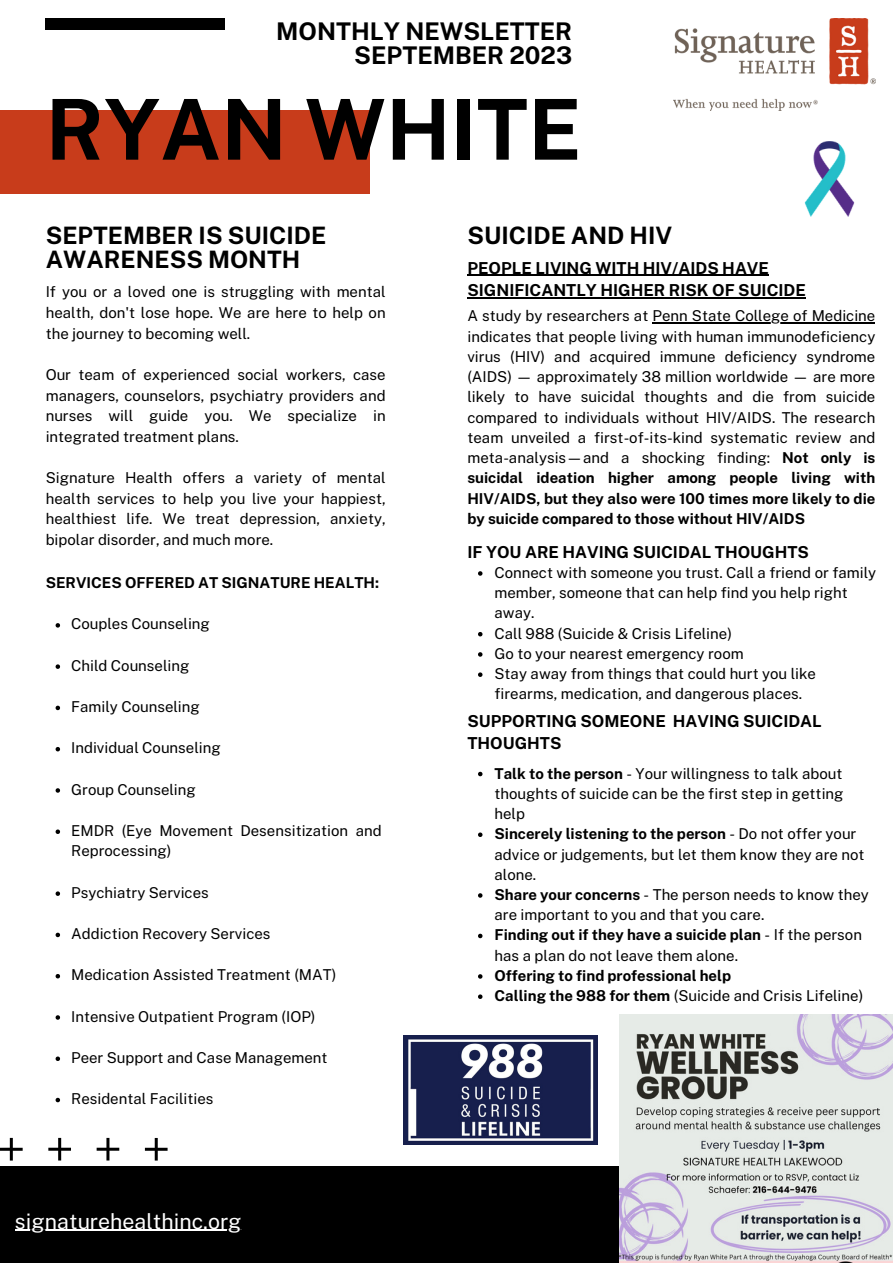
<style>
.page{position:relative;width:893px;height:1264px;background:#fff}
.page>*{position:absolute;margin:0;border:0;box-sizing:border-box;transform-origin:0 0}
.t1{font:700 83.85px "Public Sans";color:#000}
.t2{font:700 24.3px "Public Sans";color:#000}
.t3{font:700 24px "Public Sans";color:#000}
.t4{font:21.3px "Public Sans";color:#fff}
.t5{font:700 16.5px/22.5px "Public Sans";color:#000}
.t6{font:15px/20.2px "Public Sans";color:#000}
.t7{font:700 15px "Public Sans";color:#000}
.s1{font-weight:700}
</style>
<div class="page">
<svg style="left:0;top:1137px;width:167px;height:24px"></svg>
<div style="left:0;top:1166px;width:619px;height:96px;background:#000"></div>
<div style="left:0;top:110px;width:370px;height:84px;background:#c83c1b"></div>
<div style="left:46px;top:19px;width:179px;height:11px;background:#000"></div>
<img style="left:673px;top:19px;width:202px;height:92px">
<img style="left:804px;top:141px;width:51px;height:76px">
<hr style="left:15px;top:1229px;width:226px;height:1px;background:#fff">
<svg style="left:56px;top:623px;width:4px;height:4px"></svg>
<svg style="left:56px;top:664px;width:4px;height:5px"></svg>
<svg style="left:56px;top:705px;width:4px;height:5px"></svg>
<svg style="left:56px;top:747px;width:4px;height:4px"></svg>
<svg style="left:56px;top:788px;width:4px;height:4px"></svg>
<svg style="left:56px;top:829px;width:4px;height:5px"></svg>
<svg style="left:56px;top:891px;width:4px;height:4px"></svg>
<svg style="left:56px;top:932px;width:4px;height:5px"></svg>
<svg style="left:56px;top:974px;width:4px;height:4px"></svg>
<svg style="left:56px;top:1015px;width:4px;height:4px"></svg>
<svg style="left:56px;top:1056px;width:4px;height:4px"></svg>
<svg style="left:56px;top:1097px;width:4px;height:5px"></svg>
<img style="left:619px;top:1014px;width:273px;height:248px">
<hr style="left:652px;top:322px;width:223px;height:1px;background:#000">
<hr style="left:467px;top:275px;width:302px;height:1px;background:#000">
<hr style="left:467px;top:297px;width:338px;height:1px;background:#000">
<img style="left:403px;top:1035px;width:194px;height:109px">
<svg style="left:478px;top:571px;width:4px;height:4px"></svg>
<svg style="left:478px;top:632px;width:4px;height:4px"></svg>
<svg style="left:478px;top:652px;width:4px;height:4px"></svg>
<svg style="left:478px;top:672px;width:4px;height:5px"></svg>
<svg style="left:478px;top:771px;width:4px;height:5px"></svg>
<svg style="left:478px;top:832px;width:4px;height:5px"></svg>
<svg style="left:478px;top:893px;width:4px;height:4px"></svg>
<svg style="left:478px;top:933px;width:4px;height:5px"></svg>
<svg style="left:478px;top:974px;width:4px;height:4px"></svg>
<svg style="left:478px;top:994px;width:4px;height:4px"></svg>
<p class="t2" style="left:276px;top:17px;width:297px">MONTHLY NEWSLETTER</p>
<p class="t2" style="left:354px;top:41px;width:219px">SEPTEMBER 2023</p>
<p class="t1" style="left:46px;top:80px;width:537px">RYAN WHITE</p>
<p class="t3" style="left:46px;top:221px;width:282px">SEPTEMBER IS SUICIDE</p>
<p class="t3" style="left:46px;top:245px;width:256px">AWARENESS MONTH</p>
<p class="t6" style="left:46px;top:282px;width:341px;line-height:20.7px;text-align:justify">If you or a loved one is struggling with mental health, don't lose hope. We are here to help on the journey to becoming well.</p>
<p class="t6" style="left:46px;top:364px;width:341px;line-height:20.7px;text-align:justify">Our team of experienced social workers, case managers, counselors, psychiatry providers and nurses will guide you. We specialize in integrated treatment plans.</p>
<p class="t6" style="left:46px;top:467px;width:341px;line-height:20.7px;text-align:justify">Signature Health offers a variety of mental health services to help you live your happiest, healthiest life. We treat depression, anxiety, bipolar disorder, and much more.</p>
<p class="t7" style="left:46px;top:574px;width:335px">SERVICES OFFERED AT SIGNATURE HEALTH:</p>
<p class="t6" style="left:71px;top:614px;width:140px">Couples Counseling</p>
<p class="t6" style="left:71px;top:655px;width:120px">Child Counseling</p>
<p class="t6" style="left:71px;top:696px;width:130px">Family Counseling</p>
<p class="t6" style="left:71px;top:737px;width:151px">Individual Counseling</p>
<p class="t6" style="left:71px;top:779px;width:126px">Group Counseling</p>
<p class="t6" style="left:71px;top:820px;width:312px;line-height:20.7px">EMDR (Eye Movement Desensitization and<br>Reprocessing)</p>
<p class="t6" style="left:71px;top:882px;width:139px">Psychiatry Services</p>
<p class="t6" style="left:71px;top:923px;width:201px">Addiction Recovery Services</p>
<p class="t6" style="left:71px;top:964px;width:267px">Medication Assisted Treatment (MAT)</p>
<p class="t6" style="left:71px;top:1005px;width:246px">Intensive Outpatient Program (IOP)</p>
<p class="t6" style="left:71px;top:1047px;width:258px">Peer Support and Case Management</p>
<p class="t6" style="left:71px;top:1088px;width:144px">Residental Facilities</p>
<p class="t4" style="left:15px;top:1208px;width:228px">signaturehealthinc.org</p>
<p class="t3" style="left:467px;top:221px;width:206px">SUICIDE AND HIV</p>
<p class="t5" style="left:467px;top:256px;width:340px">PEOPLE LIVING WITH HIV/AIDS HAVE<br>SIGNIFICANTLY HIGHER RISK OF SUICIDE</p>
<p class="t6" style="left:467px;top:306px;width:409px;text-align:justify">A study by researchers at Penn State College of Medicine indicates that people living with human immunodeficiency virus (HIV) and acquired immune deficiency syndrome (AIDS) — approximately 38 million worldwide — are more likely to have suicidal thoughts and die from suicide compared to individuals without HIV/AIDS. The research team unveiled a first-of-its-kind systematic review and meta-analysis—and a shocking finding: <span class="s1">Not only is suicidal ideation higher among people living with HIV/AIDS, but they also were 100 times more likely to die by suicide compared to those without HIV/AIDS</span></p>
<p class="t5" style="left:467px;top:541px;width:343px">IF YOU ARE HAVING SUICIDAL THOUGHTS</p>
<p class="t6" style="left:494px;top:562px;width:383px">Connect with someone you trust. Call a friend or family member, someone that can help find you help right away.</p>
<p class="t6" style="left:494px;top:623px;width:239px">Call 988 (Suicide &amp; Crisis Lifeline)</p>
<p class="t6" style="left:494px;top:643px;width:251px">Go to your nearest emergency room</p>
<p class="t6" style="left:494px;top:663px;width:323px">Stay away from things that could hurt you like firearms, medication, and dangerous places.</p>
<p class="t5" style="left:467px;top:709px;width:356px">SUPPORTING SOMEONE HAVING SUICIDAL<br>THOUGHTS</p>
<p class="t6" style="left:494px;top:763px;width:350px;text-align:justify"><span class="s1">Talk to the person</span> - Your willingness to talk about thoughts of suicide can be the first step in getting help</p>
<p class="t6" style="left:494px;top:823px;width:371px"><span class="s1">Sincerely listening to the person</span> - Do not offer your advice or judgements, but let them know they are not alone.</p>
<p class="t6" style="left:494px;top:884px;width:376px"><span class="s1">Share your concerns</span> - The person needs to know they are important to you and that you care.</p>
<p class="t6" style="left:494px;top:924px;width:369px"><span class="s1">Finding out if they have a suicide plan</span> - If the person has a plan do not leave them alone.</p>
<p class="t7" style="left:494px;top:966px;width:238px">Offering to find professional help</p>
<p class="t6" style="left:494px;top:985px;width:370px"><span class="s1">Calling the 988 for them</span> (Suicide and Crisis Lifeline)</p>
</div>
